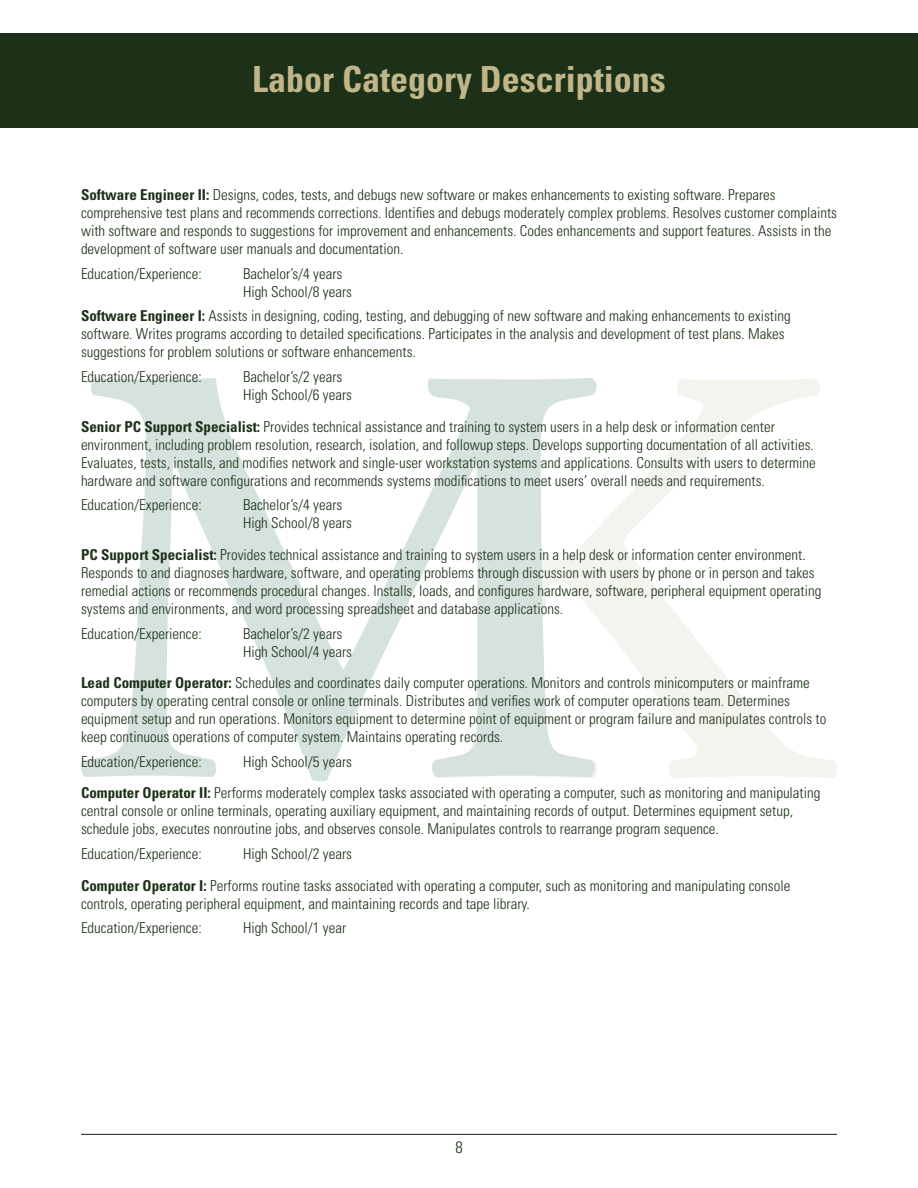
<style>
.page{position:relative;width:918px;height:1188px;background:#fff}
.page>*{position:absolute;margin:0;border:0;box-sizing:border-box;transform-origin:0 0}
.t1{font:700 condensed 36px "Univers LT Std";color:#c1b68a}
.t2{font:300 condensed 16.5px "Univers LT Std";color:#1c3117}
.Body_Text{font:300 condensed 15px/18px "Univers LT Std";color:#1c3117}
.s1{font-weight:700}
</style>
<div class="page">
<hr style="left:81px;top:1134px;width:756px;height:1px;background:#231f20">
<svg style="left:599px;top:379px;width:238px;height:399px"></svg>
<svg style="left:81px;top:378px;width:518px;height:404px"></svg>
<div style="left:0;top:34px;width:918px;height:94px;background:#1c3117"></div>
<p class="t1" style="left:252px;top:57px;width:415px">Labor Category Descriptions</p>
<p class="Body_Text" style="left:81px;top:186px;width:758px"><span class="s1">Software Engineer II:</span> Designs, codes, tests, and debugs new software or makes enhancements to existing software. Prepares comprehensive test plans and recommends corrections. Identifies and debugs moderately complex problems. Resolves customer complaints with software and responds to suggestions for improvement and enhancements. Codes enhancements and support features. Assists in the development of software user manuals and documentation.</p>
<p class="Body_Text" style="left:81px;top:264px;width:122px">Education/Experience:</p>
<p class="Body_Text" style="left:243px;top:264px;width:111px">Bachelor’s/4 years<br>High School/8 years</p>
<p class="Body_Text" style="left:81px;top:307px;width:711px"><span class="s1">Software Engineer I:</span> Assists in designing, coding, testing, and debugging of new software and making enhancements to existing software. Writes programs according to detailed specifications. Participates in the analysis and development of test plans. Makes suggestions for problem solutions or software enhancements.</p>
<p class="Body_Text" style="left:81px;top:368px;width:122px">Education/Experience:</p>
<p class="Body_Text" style="left:243px;top:368px;width:111px">Bachelor’s/2 years<br>High School/6 years</p>
<p class="Body_Text" style="left:81px;top:417px;width:736px"><span class="s1">Senior PC Support Specialist:</span> Provides technical assistance and training to system users in a help desk or information center environment, including problem resolution, research, isolation, and followup steps. Develops supporting documentation of all activities.<br>Evaluates, tests, installs, and modifies network and single-user workstation systems and applications. Consults with users to determine hardware and software configurations and recommends systems modifications to meet users’ overall needs and requirements.</p>
<p class="Body_Text" style="left:81px;top:496px;width:122px">Education/Experience:</p>
<p class="Body_Text" style="left:243px;top:496px;width:111px">Bachelor’s/4 years<br>High School/8 years</p>
<p class="Body_Text" style="left:81px;top:546px;width:742px"><span class="s1">PC Support Specialist:</span> Provides technical assistance and training to system users in a help desk or information center environment.<br>Responds to and diagnoses hardware, software, and operating problems through discussion with users by phone or in person and takes remedial actions or recommends procedural changes. Installs, loads, and configures hardware, software, peripheral equipment operating systems and environments, and word processing spreadsheet and database applications.</p>
<p class="Body_Text" style="left:81px;top:624px;width:122px">Education/Experience:</p>
<p class="Body_Text" style="left:243px;top:624px;width:111px">Bachelor’s/2 years<br>High School/4 years</p>
<p class="Body_Text" style="left:81px;top:674px;width:747px"><span class="s1">Lead Computer Operator:</span> Schedules and coordinates daily computer operations. Monitors and controls minicomputers or mainframe computers by operating central console or online terminals. Distributes and verifies work of computer operations team. Determines equipment setup and run operations. Monitors equipment to determine point of equipment or program failure and manipulates controls to keep continuous operations of computer system. Maintains operating records.</p>
<p class="Body_Text" style="left:81px;top:753px;width:122px">Education/Experience:</p>
<p class="Body_Text" style="left:243px;top:753px;width:111px">High School/5 years</p>
<p class="Body_Text" style="left:81px;top:784px;width:741px"><span class="s1">Computer Operator II:</span> Performs moderately complex tasks associated with operating a computer, such as monitoring and manipulating central console or online terminals, operating auxiliary equipment, and maintaining records of output. Determines equipment setup, schedule jobs, executes nonroutine jobs, and observes console. Manipulates controls to rearrange program sequence.</p>
<p class="Body_Text" style="left:81px;top:845px;width:122px">Education/Experience:</p>
<p class="Body_Text" style="left:243px;top:845px;width:111px">High School/2 years</p>
<p class="Body_Text" style="left:81px;top:876px;width:711px"><span class="s1">Computer Operator I:</span> Performs routine tasks associated with operating a computer, such as monitoring and manipulating console controls, operating peripheral equipment, and maintaining records and tape library.</p>
<p class="Body_Text" style="left:81px;top:919px;width:122px">Education/Experience:</p>
<p class="Body_Text" style="left:243px;top:919px;width:105px">High School/1 year</p>
<p class="t2" style="left:455px;top:1137px;width:9px">8</p>
</div>
